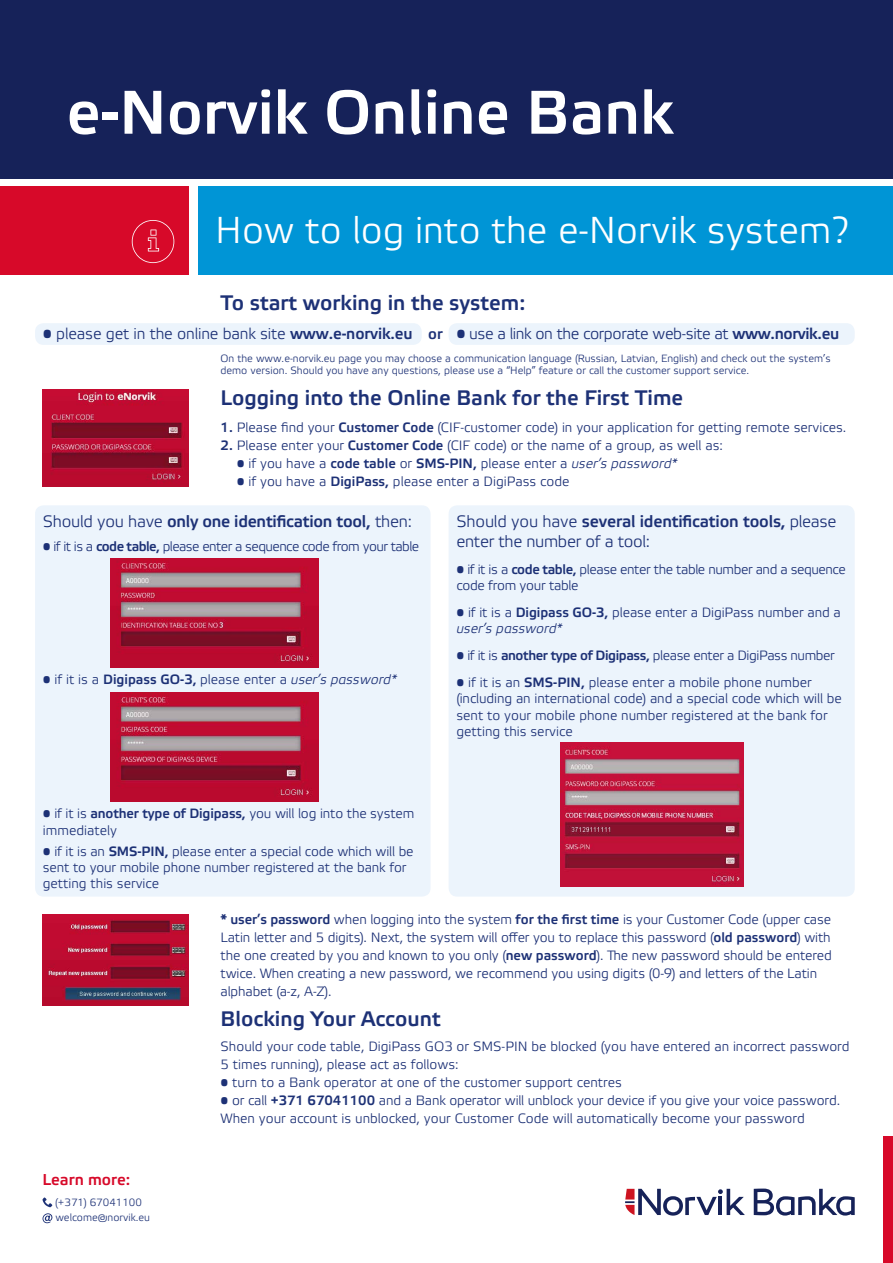
<style>
.page{position:relative;width:893px;height:1263px;background:#fff}
.page>*{position:absolute;margin:0;border:0;box-sizing:border-box;transform-origin:0 0}
.t1{font:61.5px "Etelka Medium Pro";color:#fff}
.t2{font:37.5px "Etelka Light Pro";color:#fff}
.t3{font:21px "Etelka Medium Pro";color:#1d3176}
.t4{font:16.5px "Etelka Medium Pro";letter-spacing:-.01em;color:#1d3176}
.t5{font:16.5px "Etelka Light Pro";letter-spacing:-.02em;color:#1d3176}
.t6{font:15.75px "Etelka Light Pro";letter-spacing:-.025em;color:#1d3176}
.t7{font:15.75px "Etelka Medium Pro";color:#d70929}
.t8{font:15px "Etelka Medium Pro";color:#1d3176}
.t9{font:13.5px/18px "Etelka Light Pro";letter-spacing:-.005em;color:#1d3176}
.t10{font:13.5px/16.2px "Etelka Light Pro";letter-spacing:-.03em;color:#1d3176}
.t11{font:13.5px "Etelka Light Pro";letter-spacing:-.04em;color:#1d3176}
.t12{font:10.5px/12.6px "Etelka Light Pro";color:#1d3176}
.s1{font-family:"Etelka Medium Pro"}
.s2{font-style:italic}
.s3{font-family:"Etelka Light Pro"}
</style>
<div class="page">
<img style="left:43px;top:390px;width:146px;height:96px">
<div style="left:198px;top:186px;width:695px;height:89px;background:#0095d6"></div>
<div style="left:0;top:186px;width:189px;height:89px;background:#d70929"></div>
<div style="left:0;top:0;width:893px;height:178px;background:#162259"></div>
<div style="left:35px;top:505px;width:396px;height:391px;background:#ecf4fc;border-radius:9px"></div>
<div style="left:449px;top:505px;width:406px;height:391px;background:#ecf4fc;border-radius:9px"></div>
<img style="left:111px;top:558px;width:207px;height:110px">
<img style="left:43px;top:914px;width:146px;height:92px">
<div style="left:35px;top:323px;width:387px;height:22px;background:#ecf4fc;border-radius:9px"></div>
<img style="left:111px;top:692px;width:207px;height:109px">
<div style="left:449px;top:323px;width:406px;height:22px;background:#ecf4fc;border-radius:9px"></div>
<img style="left:560px;top:742px;width:184px;height:145px">
<svg style="left:132px;top:220px;width:42px;height:43px"></svg>
<svg style="left:754px;top:1188px;width:101px;height:27px"></svg>
<svg style="left:625px;top:1189px;width:120px;height:26px"></svg>
<div style="left:884px;top:1136px;width:9px;height:127px;background:#d70929"></div>
<svg style="left:43px;top:1197px;width:9px;height:10px"></svg>
<svg style="left:42px;top:1213px;width:11px;height:10px"></svg>
<h1 class="t1" style="left:66px;top:79px;width:609px">e-Norvik Online Bank</h1>
<h2 class="t2" style="left:215px;top:210px;width:635px">How to log into the e-Norvik system?</h2>
<h3 class="t3" style="left:221px;top:291px;width:306px">To start working in the system:</h3>
<p class="t6" style="left:43px;top:325px;width:371px">• please get in the online bank site <span class="s1">www.e-norvik.eu</span></p>
<p class="t6" style="left:456px;top:325px;width:384px">• use a link on the corporate web-site at <span class="s1">www.norvik.eu</span></p>
<p class="t12" style="left:221px;top:352px;width:612px">On the www.e-norvik.eu page you may choose a communication language (Russian, Latvian, English) and check out the system’s demo version. Should you have any questions, please use a “Help” feature or call the customer support service.</p>
<p class="t8" style="left:428px;top:325px;width:16px">or</p>
<h3 class="t3" style="left:221px;top:386px;width:464px">Logging into the Online Bank for the First Time</h3>
<p class="t9" style="left:221px;top:419px;width:627px"><span class="s1">1.</span> Please find your <span class="s1">Customer Code</span> (CIF-customer code) in your application for getting remote services.</p>
<p class="t9" style="left:221px;top:437px;width:504px"><span class="s1">2.</span> Please enter your <span class="s1">Customer Code</span> (CIF code) or the name of a group, as well as:</p>
<p class="t9" style="left:237px;top:455px;width:442px">• if you have a <span class="s1">code table</span> or <span class="s1">SMS-PIN,</span> please enter a <span class="s2">user’s password*</span></p>
<p class="t9" style="left:237px;top:473px;width:334px">• if you have a <span class="s1">DigiPass,</span> please enter a DigiPass code</p>
<p class="t4" style="left:43px;top:512px;width:371px"><span class="s3">Should you have</span> only one identification tool, <span class="s3">then:</span></p>
<p class="t11" style="left:43px;top:539px;width:378px">• if it is a <span class="s1">code table,</span> please enter a sequence code from your table</p>
<p class="t9" style="left:43px;top:671px;width:355px">• if it is a <span class="s1">Digipass GO-3,</span> please enter a <span class="s2">user’s password*</span></p>
<p class="t9" style="left:43px;top:806px;width:373px;line-height:16.2px">• if it is <span class="s1">another type of Digipass,</span> you will log into the system immediately</p>
<p class="t9" style="left:43px;top:844px;width:372px;line-height:16.2px">• if it is an <span class="s1">SMS-PIN,</span> please enter a special code which will be sent to your mobile phone number registered at the bank for getting this service</p>
<p class="t4" style="left:456px;top:512px;width:381px"><span class="s3">Should you have</span> several identification tools, <span class="s3">please</span></p>
<p class="t5" style="left:456px;top:532px;width:195px">enter the number of a tool:</p>
<p class="t10" style="left:456px;top:562px;width:391px">• if it is a <span class="s1">code table,</span> please enter the table number and a sequence code from your table</p>
<p class="t9" style="left:456px;top:605px;width:386px;line-height:16.2px">• if it is a <span class="s1">Digipass GO-3,</span> please enter a DigiPass number and a <span class="s2">user’s password*</span></p>
<p class="t10" style="left:456px;top:648px;width:380px">• if it is <span class="s1">another type of Digipass,</span> please enter a DigiPass number</p>
<p class="t9" style="left:456px;top:675px;width:387px;line-height:16.4px">• if it is an <span class="s1">SMS-PIN,</span> please enter a mobile phone number (including an international code) and a special code which will be sent to your mobile phone number registered at the bank for getting this service</p>
<p class="t9" style="left:221px;top:911px;width:613px"><span class="s1">* user’s password</span> when logging into the system <span class="s1">for the first time</span> is your Customer Code (upper case Latin letter and 5 digits). Next, the system will offer you to replace this password (<span class="s1">old password</span>) with the one created by you and known to you only (<span class="s1">new password</span>). The new password should be entered twice. When creating a new password, we recommend you using digits (0-9) and letters of the Latin alphabet (a-z, A-Z).</p>
<p class="t7" style="left:43px;top:1171px;width:89px">Learn more:</p>
<p class="t12" style="left:55px;top:1196px;width:96px;line-height:14.9px">(+371) 67041100 welcome@norvik.eu</p>
<h3 class="t3" style="left:221px;top:1007px;width:222px">Blocking Your Account</h3>
<p class="t9" style="left:221px;top:1038px;width:630px">Should your code table, DigiPass GO3 or SMS-PIN be blocked (you have entered an incorrect password<br>5 times running), please act as follows:</p>
<p class="t9" style="left:221px;top:1074px;width:403px">• turn to a Bank operator at one of the customer support centres</p>
<p class="t9" style="left:221px;top:1092px;width:621px">• or call <span class="s1">+371 67041100</span> and a Bank operator will unblock your device if you give your voice password.<br>When your account is unblocked, your Customer Code will automatically become your password</p>
</div>
